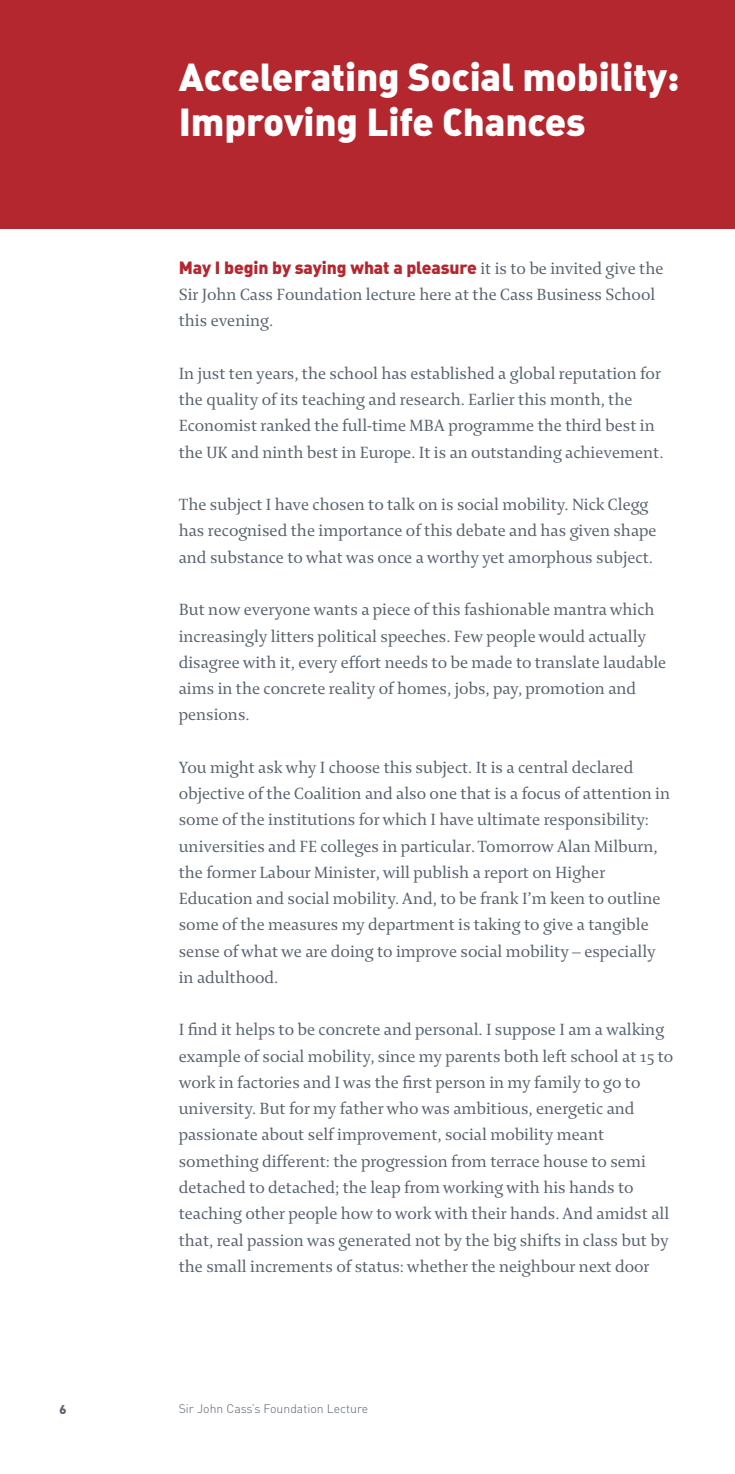
<style>
.page{position:relative;width:735px;height:1474px;background:#fff}
.page>*{position:absolute;margin:0;border:0;box-sizing:border-box;transform-origin:0 0}
.t1{font:38.5px/45.5px "DIN Black Alternate";letter-spacing:-.005em;color:#fff}
.t2{font:17.5px/26.2px "Enigma 2";letter-spacing:-.005em;color:#57626f}
.t3{font:17.5px "DIN Black Alternate";letter-spacing:-.005em;color:#b4272e}
.t4{font:300 12.25px "DIN";color:#57626f}
.t5{font:12.25px "DIN Black Alternate";color:#57626f}
.s1{font-family:"Enigma 2";color:#57626f}
</style>
<div class="page">
<div style="left:0;top:0;width:734px;height:228px;background:#b4272e"></div>
<h1 class="t1" style="left:179px;top:55px;width:502px">Accelerating Social mobility:<br>Improving Life Chances</h1>
<p class="t3" style="left:179px;top:257px;width:486px">May I begin by saying what a pleasure <span class="s1">it is to be invited give the</span></p>
<p class="t2" style="left:179px;top:284px;width:478px">Sir John Cass Foundation lecture here at the Cass Business School this evening.</p>
<p class="t2" style="left:179px;top:362px;width:486px">In just ten years, the school has established a global reputation for the quality of its teaching and research. Earlier this month, the Economist ranked the full-time MBA programme the third best in the UK and ninth best in Europe. It is an outstanding achievement.</p>
<p class="t2" style="left:179px;top:494px;width:479px">The subject I have chosen to talk on is social mobility. Nick Clegg has recognised the importance of this debate and has given shape and substance to what was once a worthy yet amorphous subject.</p>
<p class="t2" style="left:179px;top:599px;width:489px">But now everyone wants a piece of this fashionable mantra which increasingly litters political speeches. Few people would actually disagree with it, every effort needs to be made to translate laudable aims in the concrete reality of homes, jobs, pay, promotion and pensions.</p>
<p class="t2" style="left:179px;top:756px;width:492px">you might ask why I choose this subject. It is a central declared objective of the Coalition and also one that is a focus of attention in some of the institutions for which I have ultimate responsibility: universities and FE colleges in particular.Tomorrow Alan Milburn, the former Labour Minister, will publish a report on Higher Education and social mobility.And, to be frank I’m keen to outline some of the measures my department is taking to give a tangible sense of what we are doing to improve social mobility – especially in adulthood.</p>
<p class="t2" style="left:179px;top:1019px;width:495px">I find it helps to be concrete and personal. I suppose I am a walking example of social mobility, since my parents both left school at 15 to work in factories and I was the first person in my family to go to university. But for my father who was ambitious, energetic and passionate about self improvement, social mobility meant something different: the progression from terrace house to semi detached to detached; the leap from working with his hands to teaching other people how to work with their hands.And amidst all that, real passion was generated not by the big shifts in class but by the small increments of status: whether the neighbour next door</p>
<p class="t5" style="left:60px;top:1402px;width:8px">6</p>
<p class="t4" style="left:179px;top:1401px;width:191px">Sir John Cass’s Foundation Lecture</p>
</div>
